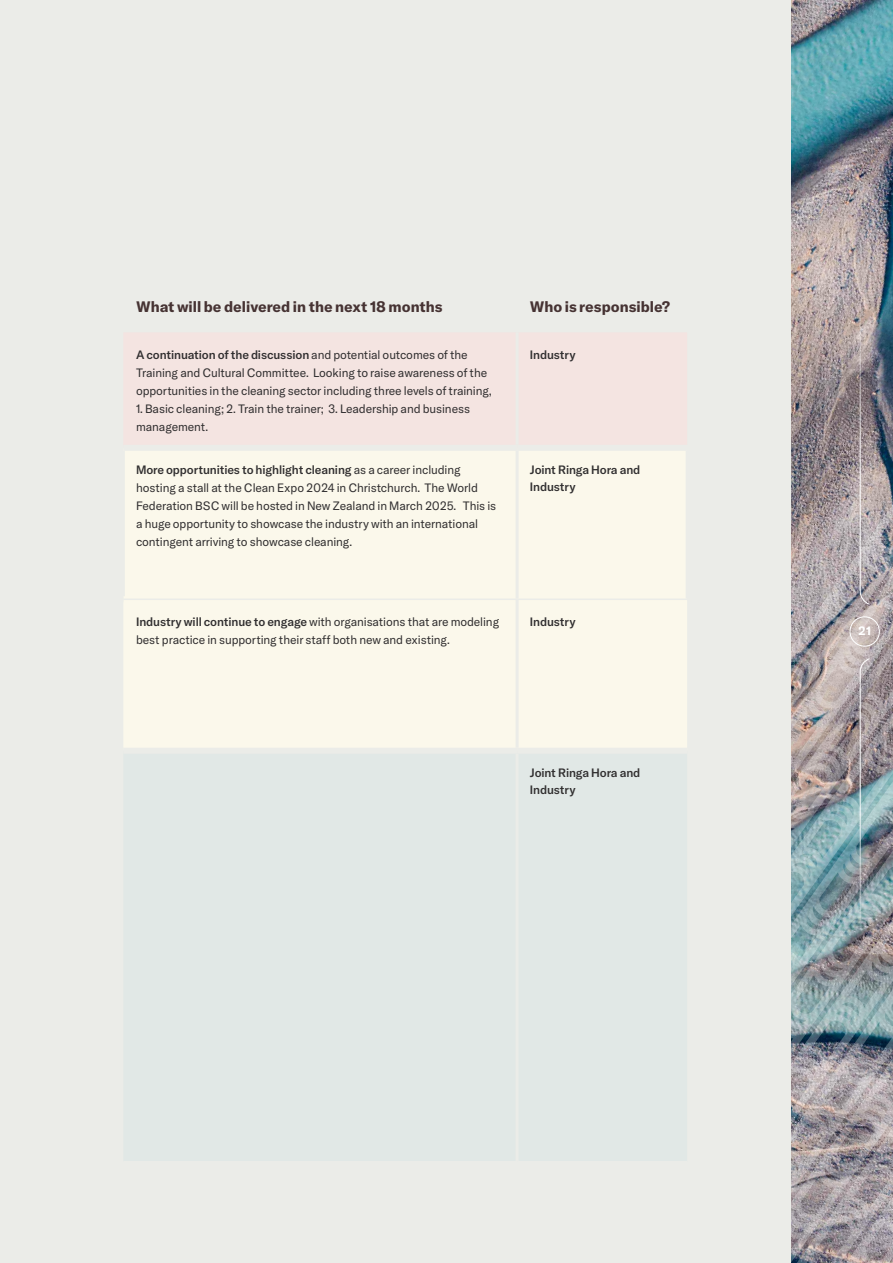
<style>
.page{position:relative;width:893px;height:1263px;background:#fff}
.page>*{position:absolute;margin:0;border:0;box-sizing:border-box;transform-origin:0 0}
.t1{font:700 15px "GT America";color:#463333}
.t2{font:12px/18px "GT America";letter-spacing:-.01em;color:#312f30}
.t3{font:500 12px/16.5px "GT America";letter-spacing:-.01em;color:#312f30}
.t4{font:700 12px "GT America";color:#fff}
.s1{font-weight:500}
</style>
<div class="page">
<img style="left:791px;top:0;width:102px;height:406px">
<img style="left:791px;top:406px;width:102px;height:857px">
<svg style="left:860px;top:658px;width:10px;height:262px;background:#979ea2"></svg>
<svg style="left:860px;top:248px;width:10px;height:357px;background:#ada2a3"></svg>
<div style="left:850px;top:616px;width:30px;height:30px;border:1px solid #fff;border-radius:50%"></div>
<div style="left:0;top:0;width:791px;height:1263px;background:#ebece8"></div>
<div style="left:124px;top:451px;width:563px;height:297px;background:#fbf8eb"></div>
<hr style="left:516px;top:600px;width:3px;height:148px;background:#ebece8">
<hr style="left:122px;top:451px;width:3px;height:145px;background:#ebece8">
<hr style="left:123px;top:598px;width:394px;height:2px;background:#ebece8">
<hr style="left:516px;top:451px;width:3px;height:147px;background:#ebece8">
<hr style="left:686px;top:451px;width:3px;height:147px;background:#ebece8">
<hr style="left:517px;top:598px;width:172px;height:2px;background:#ebece8">
<p class="t1" style="left:136px;top:297px;width:308px">What will be delivered in the next 18 months</p>
<p class="t1" style="left:530px;top:297px;width:142px">Who is responsible?</p>
<p class="t2" style="left:136px;top:346px;width:357px"><span class="s1">A continuation of the discussion</span> and potential outcomes of the<br>Training and Cultural Committee. Looking to raise awareness of the opportunities in the cleaning sector including three levels of training,</p>
<p class="t2" style="left:136px;top:400px;width:336px">1. Basic cleaning; 2. Train the trainer; 3. Leadership and business management.</p>
<p class="t3" style="left:530px;top:346px;width:47px">Industry</p>
<p class="t2" style="left:136px;top:461px;width:362px"><span class="s1">More opportunities to highlight cleaning</span> as a career including hosting a stall at the Clean Expo 2024 in Christchurch. The World Federation BSC will be hosted in New Zealand in March 2025. This is a huge opportunity to showcase the industry with an international contingent arriving to showcase cleaning.</p>
<p class="t3" style="left:530px;top:462px;width:112px">Joint Ringa Hora and<br>Industry</p>
<p class="t2" style="left:136px;top:612px;width:365px"><span class="s1">Industry will continue to engage</span> with organisations that are modeling best practice in supporting their staff both new and existing.</p>
<p class="t3" style="left:530px;top:613px;width:47px">Industry</p>
<p class="t3" style="left:530px;top:764px;width:112px">Joint Ringa Hora and<br>Industry</p>
<p class="t4" style="left:858px;top:624px;width:14px">21</p>
</div>
